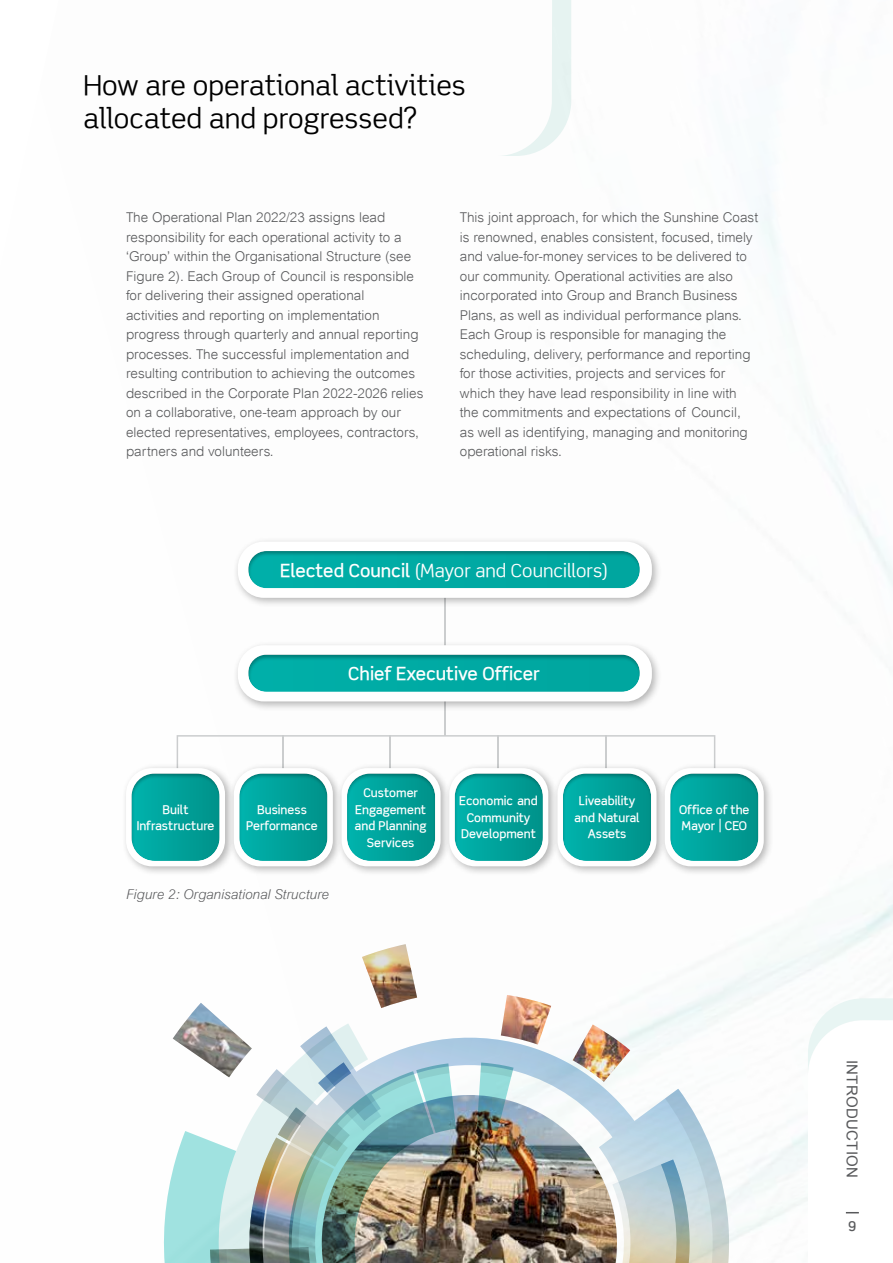
<style>
.page{position:relative;width:893px;height:1263px;background:#fff}
.page>*{position:absolute;margin:0;border:0;box-sizing:border-box;transform-origin:0 0}
.t1{font:27px/33px "Scene Alt";color:#000}
.t2{font:18px "Scene";color:#fff}
.t3{font:500 18px "Scene";color:#fff}
.t4{font:15px "Arial";letter-spacing:.02em;color:#58595b}
.t5{font:300 13.5px/19.5px "Arial";color:#58595b}
.t6{font:italic 300 13.5px "Arial";color:#58595b}
.t7{font:500 13.5px "Scene Alt";color:#58595b}
.t8{font:500 12px/16.5px "Scene";color:#fff;text-align:center}
.s1{font-weight:500}
.s2{font-size:14.4px}
</style>
<div class="page">
<img style="left:503px;top:0;width:390px;height:586px">
<img style="left:449px;top:735px;width:444px;height:528px">
<img style="left:164px;top:735px;width:285px;height:528px">
<svg style="left:177px;top:735px;width:538px;height:28px"></svg>
<hr style="left:444px;top:695px;width:2px;height:41px;background:#cbcdce">
<hr style="left:444px;top:594px;width:2px;height:58px;background:#cbcdce">
<hr style="left:389px;top:735px;width:1px;height:34px;background:#cbcdce">
<hr style="left:282px;top:735px;width:2px;height:34px;background:#cbcdce">
<hr style="left:497px;top:735px;width:2px;height:34px;background:#cbcdce">
<hr style="left:605px;top:735px;width:2px;height:34px;background:#cbcdce">
<div style="left:233px;top:640px;width:429px;height:72px;background:#000;opacity:.29"></div>
<div style="left:238px;top:645px;width:414px;height:56px;background:#fff;border-radius:26px"></div>
<div style="left:248px;top:649px;width:394px;height:44px;background:#000;opacity:.3"></div>
<div style="left:233px;top:537px;width:429px;height:71px;background:#000;opacity:.29"></div>
<div style="left:238px;top:542px;width:414px;height:56px;background:#fff;border-radius:26px"></div>
<div style="left:248px;top:546px;width:394px;height:43px;background:#000;opacity:.3"></div>
<div style="left:121px;top:763px;width:114px;height:114px;background:#000;opacity:.29"></div>
<div style="left:126px;top:768px;width:99px;height:98px;background:#fff;border-radius:26px"></div>
<div style="left:131px;top:769px;width:91px;height:93px;background:#000;opacity:.3"></div>
<div style="left:229px;top:763px;width:114px;height:114px;background:#000;opacity:.29"></div>
<div style="left:234px;top:768px;width:99px;height:98px;background:#fff;border-radius:26px"></div>
<div style="left:239px;top:769px;width:91px;height:93px;background:#000;opacity:.3"></div>
<div style="left:337px;top:763px;width:114px;height:114px;background:#000;opacity:.29"></div>
<div style="left:342px;top:768px;width:99px;height:98px;background:#fff;border-radius:26px"></div>
<div style="left:346px;top:769px;width:92px;height:93px;background:#000;opacity:.3"></div>
<div style="left:445px;top:763px;width:114px;height:114px;background:#000;opacity:.29"></div>
<div style="left:449px;top:768px;width:99px;height:98px;background:#fff;border-radius:26px"></div>
<div style="left:454px;top:769px;width:91px;height:93px;background:#000;opacity:.3"></div>
<div style="left:553px;top:763px;width:114px;height:114px;background:#000;opacity:.29"></div>
<div style="left:557px;top:768px;width:99px;height:98px;background:#fff;border-radius:26px"></div>
<div style="left:562px;top:769px;width:91px;height:93px;background:#000;opacity:.3"></div>
<div style="left:660px;top:763px;width:114px;height:114px;background:#000;opacity:.29"></div>
<div style="left:665px;top:768px;width:99px;height:98px;background:#fff;border-radius:26px"></div>
<div style="left:669px;top:769px;width:92px;height:93px;background:#000;opacity:.3"></div>
<svg style="left:808px;top:979px;width:85px;height:284px"></svg>
<h1 class="t1" style="left:83px;top:68px;width:384px">How are operational activities allocated and progressed?</h1>
<p class="t5" style="left:126px;top:208px;width:299px">The Operational Plan 2022/23 assigns lead responsibility for each operational activity to a ‘Group’ within the Organisational Structure (see Figure 2). Each Group of Council is responsible for delivering their assigned operational<br>activities and reporting on implementation progress through quarterly and annual reporting processes. The successful implementation and resulting contribution to achieving the outcomes described in the Corporate Plan 2022-2026 relies on a collaborative, one-team approach by our elected representatives, employees, contractors, partners and volunteers.</p>
<p class="t5" style="left:460px;top:208px;width:300px">This joint approach, for which the Sunshine Coast is renowned, enables consistent, focused, timely and value-for-money services to be delivered to our community. Operational activities are also incorporated into Group and Branch Business Plans, as well as individual performance plans.<br>Each Group is responsible for managing the scheduling, delivery, performance and reporting for those activities, projects and services for which they have lead responsibility in line with the commitments and expectations of Council, as well as identifying, managing and monitoring operational risks.</p>
<h2 class="t2" style="left:280px;top:559px;width:329px"><span class="s1">Elected Council</span> (Mayor and Councillors)</h2>
<h2 class="t3" style="left:348px;top:662px;width:193px">Chief Executive Officer</h2>
<p class="t8" style="left:137px;top:801px;width:79px">Built<br>Infrastructure</p>
<p class="t8" style="left:246px;top:801px;width:73px">Business<br>Performance</p>
<p class="t6" style="left:126px;top:887px;width:205px">Figure 2: Organisational Structure</p>
<p class="t8" style="left:355px;top:784px;width:73px">Customer<br>Engagement and Planning<br>Services</p>
<p class="t8" style="left:459px;top:793px;width:80px">Economic and<br>Community<br>Development</p>
<p class="t8" style="left:575px;top:793px;width:67px">Liveability and Natural<br>Assets</p>
<p class="t8" style="left:679px;top:801px;width:72px;text-align:left">Office of the<br>Mayor <span class="s2">|</span> CEO</p>
<p class="t4" style="left:862px;top:1060px;width:120px;rotate:90deg">INTRODUCTION</p>
<p class="t7" style="left:848px;top:1217px;width:10px">9</p>
</div>
